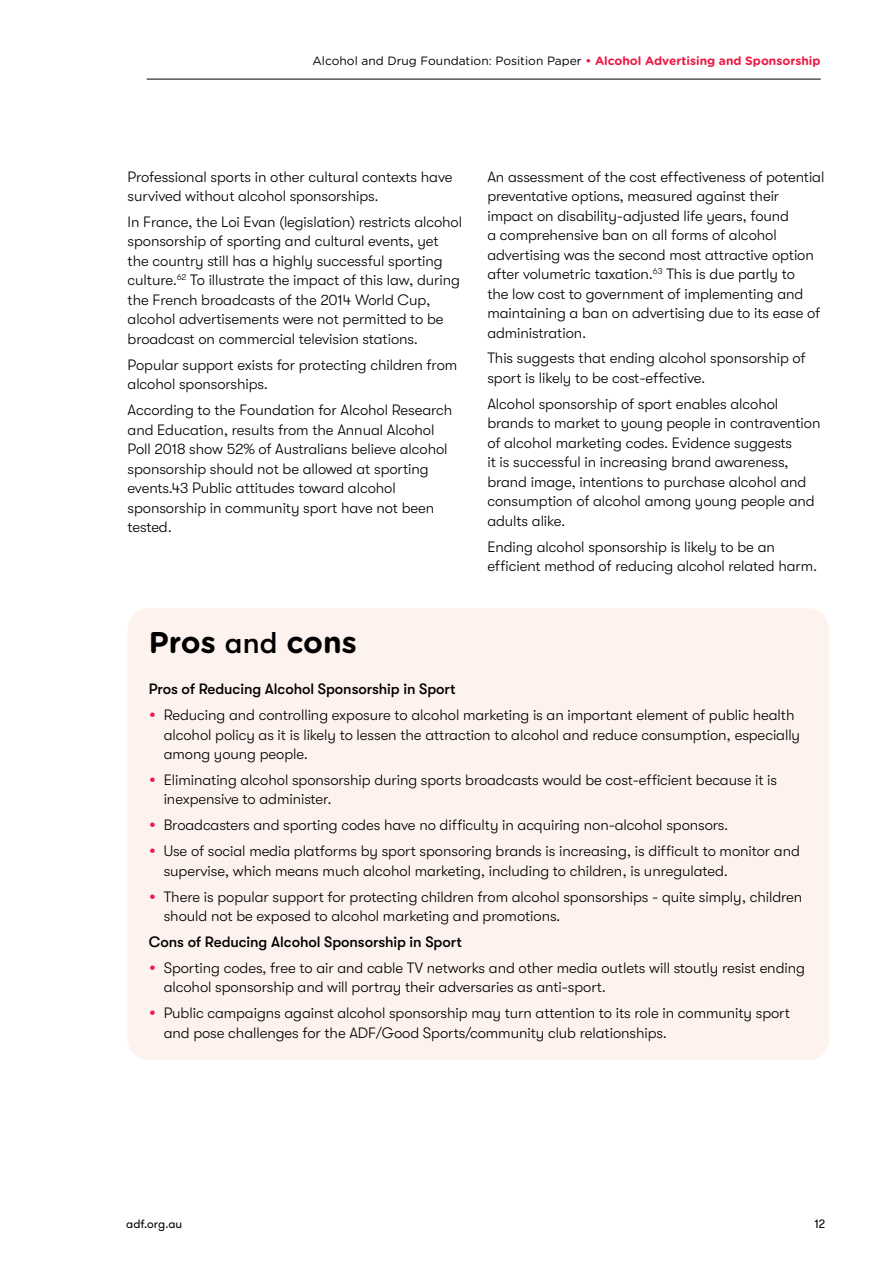
<style>
.page{position:relative;width:893px;height:1263px;background:#fff}
.page>*{position:absolute;margin:0;border:0;box-sizing:border-box;transform-origin:0 0}
.t1{font:700 30px "Gotham Rounded";color:#000}
.t2{font:300 15px/19.5px "GT Walsheim Pro";letter-spacing:-.005em;color:#000}
.t3{font:500 15px "GT Walsheim Pro";letter-spacing:-.005em;color:#000}
.t4{font:12px "Gotham Rounded";color:#000}
.t5{font:12px "GT Walsheim";color:#000}
.s1{font-weight:700;color:#ed1944}
.s2{font-family:"GT Walsheim Pro";font-weight:500}
.s3{font-family:"Gotham Rounded";font-weight:700;color:#ed1944}
</style>
<div class="page">
<hr style="left:147px;top:79px;width:674px;height:1px;background:#000">
<div style="left:128px;top:608px;width:701px;height:452px;background:#fef2ee;border-radius:21px"></div>
<p class="t4" style="left:313px;top:52px;width:510px">Alcohol and Drug Foundation: Position Paper <span class="s1">• Alcohol Advertising and Sponsorship</span></p>
<p class="t2" style="left:128px;top:167px;width:326px">Professional sports in other cultural contexts have survived without alcohol sponsorships.</p>
<p class="t2" style="left:128px;top:212px;width:336px">In France, the Loi Evan (legislation) restricts alcohol sponsorship of sporting and cultural events, yet the country still has a highly successful sporting culture.<sup>62</sup> To illustrate the impact of this law, during the French broadcasts of the 2014 World Cup, alcohol advertisements were not permitted to be broadcast on commercial television stations.</p>
<p class="t2" style="left:128px;top:355px;width:331px">Popular support exists for protecting children from alcohol sponsorships.</p>
<p class="t2" style="left:128px;top:400px;width:326px">According to the Foundation for Alcohol Research and Education, results from the Annual Alcohol Poll 2018 show 52% of Australians believe alcohol sponsorship should not be allowed at sporting events.43 Public attitudes toward alcohol sponsorship in community sport have not been tested.</p>
<p class="t2" style="left:487px;top:167px;width:339px">An assessment of the cost effectiveness of potential preventative options, measured against their impact on disability-adjusted life years, found<br>a comprehensive ban on all forms of alcohol advertising was the second most attractive option after volumetric taxation.<sup>63</sup> This is due partly to<br>the low cost to government of implementing and maintaining a ban on advertising due to its ease of administration.</p>
<p class="t2" style="left:487px;top:349px;width:320px">This suggests that ending alcohol sponsorship of sport is likely to be cost-effective.</p>
<p class="t2" style="left:487px;top:394px;width:335px">Alcohol sponsorship of sport enables alcohol brands to market to young people in contravention of alcohol marketing codes. Evidence suggests<br>it is successful in increasing brand awareness, brand image, intentions to purchase alcohol and consumption of alcohol among young people and adults alike.</p>
<p class="t2" style="left:487px;top:537px;width:332px">Ending alcohol sponsorship is likely to be an efficient method of reducing alcohol related harm.</p>
<h1 class="t1" style="left:149px;top:621px;width:209px">Pros <span class="s2">and</span> cons</h1>
<p class="t3" style="left:149px;top:680px;width:308px">Pros of Reducing Alcohol Sponsorship in Sport</p>
<p class="t2" style="left:164px;top:705px;width:638px;text-indent:-15px"><span class="s3">•</span> Reducing and controlling exposure to alcohol marketing is an important element of public health alcohol policy as it is likely to lessen the attraction to alcohol and reduce consumption, especially among young people.</p>
<p class="t2" style="left:164px;top:770px;width:615px;text-indent:-15px"><span class="s3">•</span> Eliminating alcohol sponsorship during sports broadcasts would be cost-efficient because it is inexpensive to administer.</p>
<p class="t2" style="left:149px;top:815px;width:581px"><span class="s3">•</span> Broadcasters and sporting codes have no difficulty in acquiring non-alcohol sponsors.</p>
<p class="t2" style="left:164px;top:841px;width:638px;text-indent:-15px"><span class="s3">•</span> Use of social media platforms by sport sponsoring brands is increasing, is difficult to monitor and supervise, which means much alcohol marketing, including to children, is unregulated.</p>
<p class="t2" style="left:164px;top:887px;width:640px;text-indent:-15px"><span class="s3">•</span> There is popular support for protecting children from alcohol sponsorships - quite simply, children should not be exposed to alcohol marketing and promotions.</p>
<p class="t3" style="left:149px;top:933px;width:315px">Cons of Reducing Alcohol Sponsorship in Sport</p>
<p class="t2" style="left:164px;top:958px;width:643px;text-indent:-15px"><span class="s3">•</span> Sporting codes, free to air and cable TV networks and other media outlets will stoutly resist ending alcohol sponsorship and will portray their adversaries as anti-sport.</p>
<p class="t2" style="left:164px;top:1003px;width:628px;text-indent:-15px"><span class="s3">•</span> Public campaigns against alcohol sponsorship may turn attention to its role in community sport and pose challenges for the ADF/Good Sports/community club relationships.</p>
<p class="t5" style="left:126px;top:1216px;width:58px">adf.org.au</p>
<p class="t5" style="left:814px;top:1216px;width:12px">12</p>
</div>
